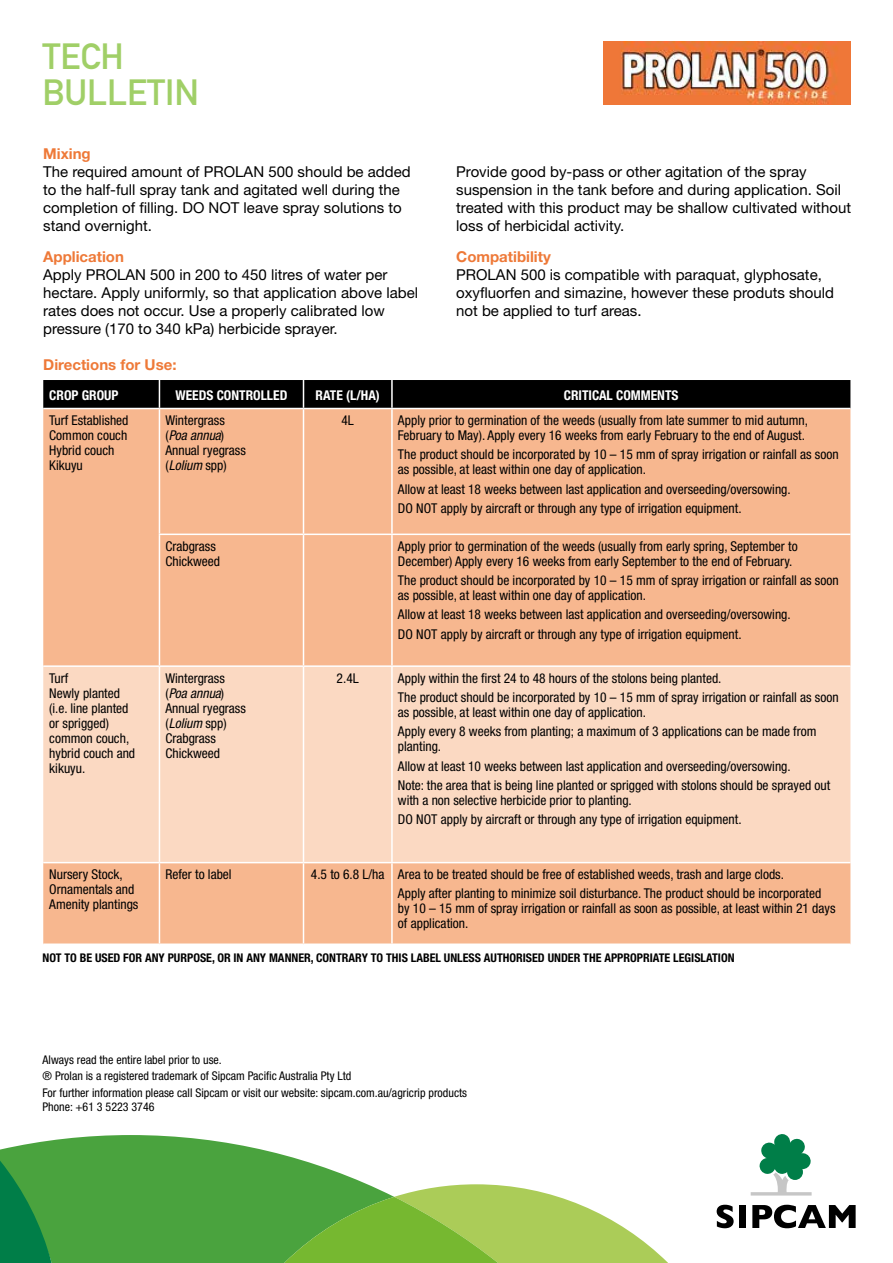
<style>
.page{position:relative;width:893px;height:1263px;background:#fff}
.page>*{position:absolute;margin:0;border:0;box-sizing:border-box;transform-origin:0 0}
.t1{font:36px/36px "DIN Mittelschrift";color:#a0cf67}
.t2{font:15px/18px "Helvetica Neue";color:#000}
.t3{font:700 15px "Helvetica Neue";color:#ee7938}
.t4{font:condensed 13.5px/15px "Helvetica Neue";color:#000}
.t5{font:700 condensed 13.5px "Helvetica Neue";color:#fff}
.t6{font:condensed 12px/16.5px "Helvetica Neue";color:#000}
.t7{font:700 condensed 12px "Helvetica Neue";color:#000}
.s1{font-style:italic}
</style>
<div class="page">
<svg style="left:0;top:1135px;width:367px;height:128px;background:#60ae56"></svg>
<svg style="left:283px;top:1184px;width:385px;height:79px"></svg>
<svg style="left:0;top:1161px;width:52px;height:102px;background:#1e8d43"></svg>
<svg style="left:717px;top:1205px;width:17px;height:23px"></svg>
<div style="left:739px;top:1205px;width:7px;height:23px;background:#000"></div>
<svg style="left:752px;top:1205px;width:104px;height:23px"></svg>
<svg style="left:751px;top:1134px;width:61px;height:61px"></svg>
<div style="left:43px;top:409px;width:807px;height:534px;background:#f7b78f"></div>
<div style="left:43px;top:667px;width:807px;height:195px;background:#fbd9c2"></div>
<hr style="left:159px;top:534px;width:144px;height:1px;background:#fff">
<hr style="left:303px;top:534px;width:89px;height:1px;background:#fff">
<hr style="left:392px;top:534px;width:458px;height:1px;background:#fff">
<hr style="left:43px;top:665px;width:116px;height:2px;background:#fff">
<hr style="left:159px;top:665px;width:144px;height:2px;background:#fff">
<hr style="left:303px;top:665px;width:89px;height:2px;background:#fff">
<hr style="left:392px;top:665px;width:458px;height:2px;background:#fff">
<hr style="left:43px;top:862px;width:116px;height:1px;background:#fff">
<hr style="left:159px;top:862px;width:144px;height:1px;background:#fff">
<hr style="left:303px;top:862px;width:89px;height:1px;background:#fff">
<hr style="left:392px;top:862px;width:458px;height:1px;background:#fff">
<hr style="left:159px;top:409px;width:1px;height:125px;background:#fff">
<hr style="left:303px;top:409px;width:1px;height:125px;background:#fff">
<hr style="left:159px;top:535px;width:1px;height:130px;background:#fff">
<hr style="left:303px;top:535px;width:1px;height:130px;background:#fff">
<hr style="left:159px;top:667px;width:1px;height:195px;background:#fff">
<hr style="left:303px;top:667px;width:1px;height:195px;background:#fff">
<hr style="left:159px;top:863px;width:1px;height:80px;background:#fff">
<hr style="left:303px;top:863px;width:1px;height:80px;background:#fff">
<hr style="left:391px;top:409px;width:2px;height:125px;background:#fff">
<hr style="left:391px;top:535px;width:2px;height:130px;background:#fff">
<hr style="left:391px;top:667px;width:2px;height:195px;background:#fff">
<hr style="left:391px;top:863px;width:2px;height:80px;background:#fff">
<div style="left:43px;top:380px;width:807px;height:28px;background:#000"></div>
<hr style="left:391px;top:380px;width:2px;height:28px;background:#fff">
<img style="left:604px;top:41px;width:246px;height:63px">
<h1 class="t1" style="left:43px;top:38px;width:158px">TECH<br>BULLETIN</h1>
<p class="t3" style="left:43px;top:144px;width:49px">Mixing</p>
<p class="t2" style="left:43px;top:162px;width:369px">The required amount of PROLAN 500 should be added to the half-full spray tank and agitated well during the completion of filling. DO NOT leave spray solutions to stand overnight.</p>
<p class="t3" style="left:43px;top:247px;width:82px">Application</p>
<p class="t2" style="left:43px;top:265px;width:376px">Apply PROLAN 500 in 200 to 450 litres of water per hectare. Apply uniformly, so that application above label rates does not occur. Use a properly calibrated low pressure (170 to 340 kPa) herbicide sprayer.</p>
<p class="t3" style="left:43px;top:355px;width:135px">Directions for Use:</p>
<p class="t2" style="left:456px;top:162px;width:396px">Provide good by-pass or other agitation of the spray suspension in the tank before and during application. Soil treated with this product may be shallow cultivated without loss of herbicidal activity.</p>
<p class="t3" style="left:456px;top:247px;width:96px">Compatibility</p>
<p class="t2" style="left:456px;top:265px;width:379px">PROLAN 500 is compatible with paraquat, glyphosate, oxyfluorfen and simazine, however these produts should not be applied to turf areas.</p>
<p class="t5" style="left:49px;top:386px;width:71px">CROP GROUP</p>
<p class="t5" style="left:175px;top:386px;width:113px">WEEDS CONTROLLED</p>
<p class="t5" style="left:316px;top:386px;width:66px">RATE (L/HA)</p>
<p class="t5" style="left:564px;top:386px;width:116px">CRITICAL COMMENTS</p>
<p class="t4" style="left:49px;top:413px;width:81px">Turf Established<br>Common couch<br>Hybrid couch<br>Kikuyu</p>
<p class="t4" style="left:165px;top:413px;width:82px">Wintergrass (<span class="s1">Poa annua</span>)<br>Annual ryegrass (<span class="s1">Lolium</span> spp)</p>
<p class="t4" style="left:341px;top:413px;width:14px">4L</p>
<p class="t4" style="left:398px;top:413px;width:412px">Apply prior to germination of the weeds (usually from late summer to mid autumn,<br>February to May). Apply every 16 weeks from early February to the end of August.</p>
<p class="t4" style="left:398px;top:447px;width:442px">The product should be incorporated by 10 – 15 mm of spray irrigation or rainfall as soon as possible, at least within one day of application.</p>
<p class="t4" style="left:398px;top:479px;width:394px;line-height:19.2px">Allow at least 18 weeks between last application and overseeding/oversowing.<br>DO NOT apply by aircraft or through any type of irrigation equipment.</p>
<p class="t4" style="left:165px;top:539px;width:56px">Crabgrass<br>Chickweed</p>
<p class="t4" style="left:398px;top:539px;width:401px">Apply prior to germination of the weeds (usually from early spring, September to<br>December) Apply every 16 weeks from early September to the end of February.</p>
<p class="t4" style="left:398px;top:573px;width:442px">The product should be incorporated by 10 – 15 mm of spray irrigation or rainfall as soon as possible, at least within one day of application.</p>
<p class="t4" style="left:398px;top:605px;width:394px;line-height:19.2px">Allow at least 18 weeks between last application and overseeding/oversowing.<br>DO NOT apply by aircraft or through any type of irrigation equipment.</p>
<p class="t4" style="left:49px;top:670px;width:87px">Turf<br>Newly planted (i.e. line planted or sprigged) common couch, hybrid couch and kikuyu.</p>
<p class="t4" style="left:165px;top:670px;width:82px">Wintergrass (<span class="s1">Poa annua</span>)<br>Annual ryegrass (<span class="s1">Lolium</span> spp)<br>Crabgrass<br>Chickweed</p>
<p class="t4" style="left:337px;top:670px;width:24px">2.4L</p>
<p class="t4" style="left:398px;top:668px;width:442px;line-height:19.2px">Apply within the first 24 to 48 hours of the stolons being planted.<br>The product should be incorporated by 10 – 15 mm of spray irrigation or rainfall as soon</p>
<p class="t4" style="left:398px;top:702px;width:420px;line-height:19.2px">as possible, at least within one day of application.<br>Apply every 8 weeks from planting; a maximum of 3 applications can be made from</p>
<p class="t4" style="left:398px;top:737px;width:434px;line-height:19.2px">planting.<br>Allow at least 10 weeks between last application and overseeding/oversowing.<br>Note: the area that is being line planted or sprigged with stolons should be sprayed out</p>
<p class="t4" style="left:398px;top:790px;width:345px;line-height:19.2px">with a non selective herbicide prior to planting.<br>DO NOT apply by aircraft or through any type of irrigation equipment.</p>
<p class="t4" style="left:49px;top:867px;width:91px">Nursery Stock,<br>Ornamentals and<br>Amenity plantings</p>
<p class="t4" style="left:165px;top:867px;width:68px">Refer to label</p>
<p class="t4" style="left:398px;top:865px;width:425px;line-height:19.2px;text-indent:-87px">4.5 to 6.8 L/ha Area to be treated should be free of established weeds, trash and large clods.<br>Apply after planting to minimize soil disturbance. The product should be incorporated</p>
<p class="t4" style="left:398px;top:901px;width:439px">by 10 – 15 mm of spray irrigation or rainfall as soon as possible, at least within 21 days of application.</p>
<p class="t7" style="left:43px;top:950px;width:694px">NOT TO BE USED FOR ANY PURPOSE, OR IN ANY MANNER, CONTRARY TO THIS LABEL UNLESS AUTHORISED UNDER THE APPROPRIATE LEGISLATION</p>
<p class="t6" style="left:43px;top:1051px;width:426px">Always read the entire label prior to use.<br>® Prolan is a registered trademark of Sipcam Pacific Australia Pty Ltd<br>For further information please call Sipcam or visit our website: sipcam.com.au/agricrip products</p>
<p class="t6" style="left:43px;top:1098px;width:114px">Phone: +61 3 5223 3746</p>
</div>
